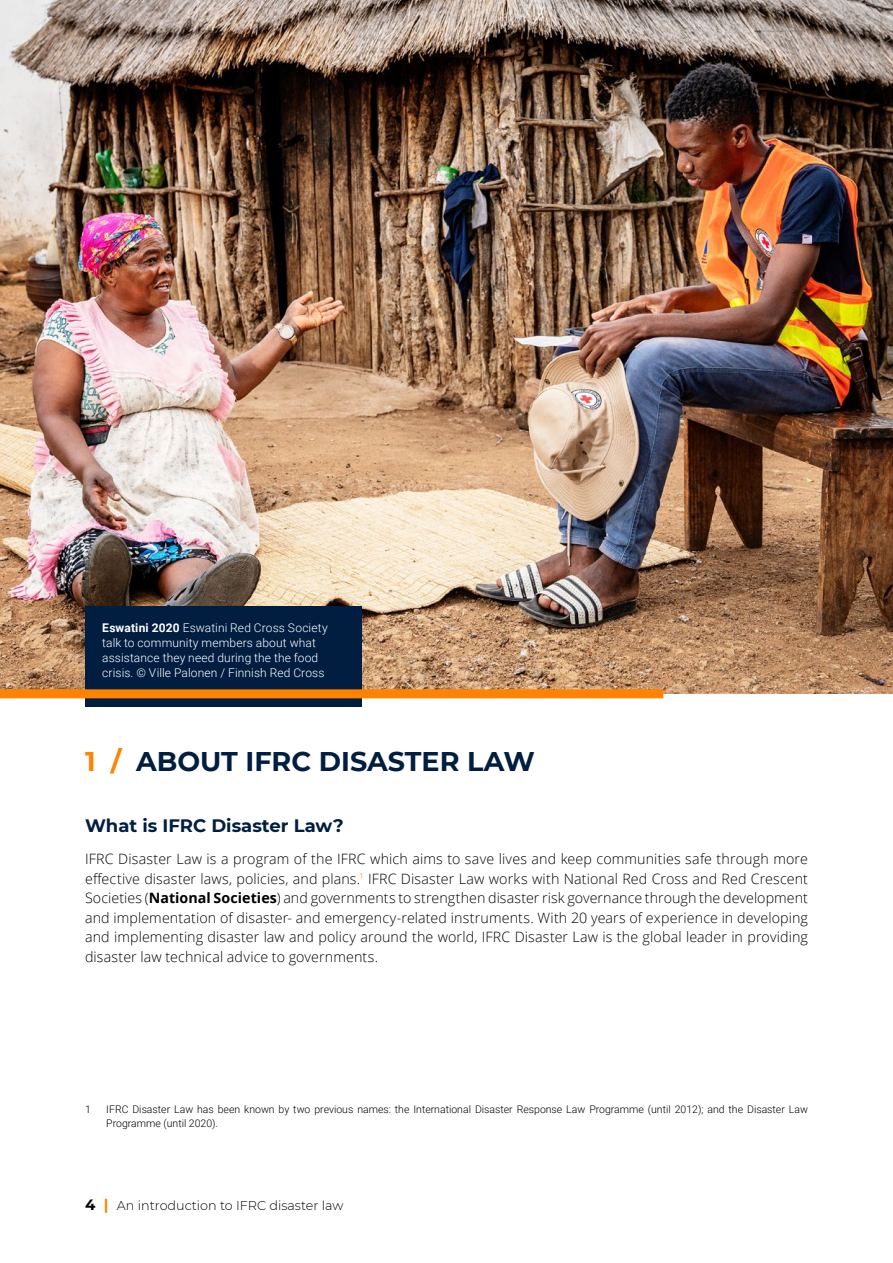
<style>
.page{position:relative;width:893px;height:1263px;background:#fff}
.page>*{position:absolute;margin:0;border:0;box-sizing:border-box;transform-origin:0 0}
.t1{font:700 27px "Montserrat";color:#011e41}
.t2{font:700 18px "Montserrat";color:#011e41}
.t3{font:300 14.25px/19.5px "Open Sans";letter-spacing:.005em;color:#000;text-align:justify}
.t4{font:300 12.75px "Montserrat";color:#000}
.t5{font:300 12px/15px "Roboto";letter-spacing:.01em;color:#fff}
.t6{font:300 10.5px/13.5px "Roboto";color:#000}
.s1{font-weight:700}
.s2{color:#ff8300}
.s3{font-weight:700;font-size:15px}
.s4{font-weight:700;font-size:15px;color:#ff8300}
</style>
<div class="page">
<img style="left:0;top:0;width:893px;height:694px">
<div style="left:85px;top:606px;width:276px;height:100px;background:#011e41"></div>
<div style="left:0;top:689px;width:663px;height:9px;background:#ff8300"></div>
<p class="t5" style="left:102px;top:620px;width:227px"><span class="s1">Eswatini 2020</span> Eswatini Red Cross Society talk to community members about what assistance they need during the the food crisis. © Ville Palonen / Finnish Red Cross</p>
<h1 class="t1" style="left:85px;top:742px;width:451px"><span class="s2">1 /</span> ABOUT IFRC DISASTER LAW</h1>
<p class="t2" style="left:85px;top:812px;width:260px">What is IFRC Disaster Law?</p>
<p class="t3" style="left:85px;top:849px;width:724px">IFRC Disaster Law is a program of the IFRC which aims to save lives and keep communities safe through more effective disaster laws, policies, and plans.<sup>1</sup> IFRC Disaster Law works with National Red Cross and Red Crescent Societies (<span class="s1">National Societies</span>) and governments to strengthen disaster risk governance through the development and implementation of disaster- and emergency-related instruments. With 20 years of experience in developing and implementing disaster law and policy around the world, IFRC Disaster Law is the global leader in providing disaster law technical advice to governments.</p>
<p class="t6" style="left:85px;top:1102px;width:7px">1</p>
<p class="t6" style="left:106px;top:1102px;width:703px">IFRC Disaster Law has been known by two previous names: the International Disaster Response Law Programme (until 2012); and the Disaster Law<br>Programme (until 2020).</p>
<p class="t4" style="left:85px;top:1197px;width:260px"><span class="s3">4</span> <span class="s4">|</span> An introduction to IFRC disaster law</p>
</div>
